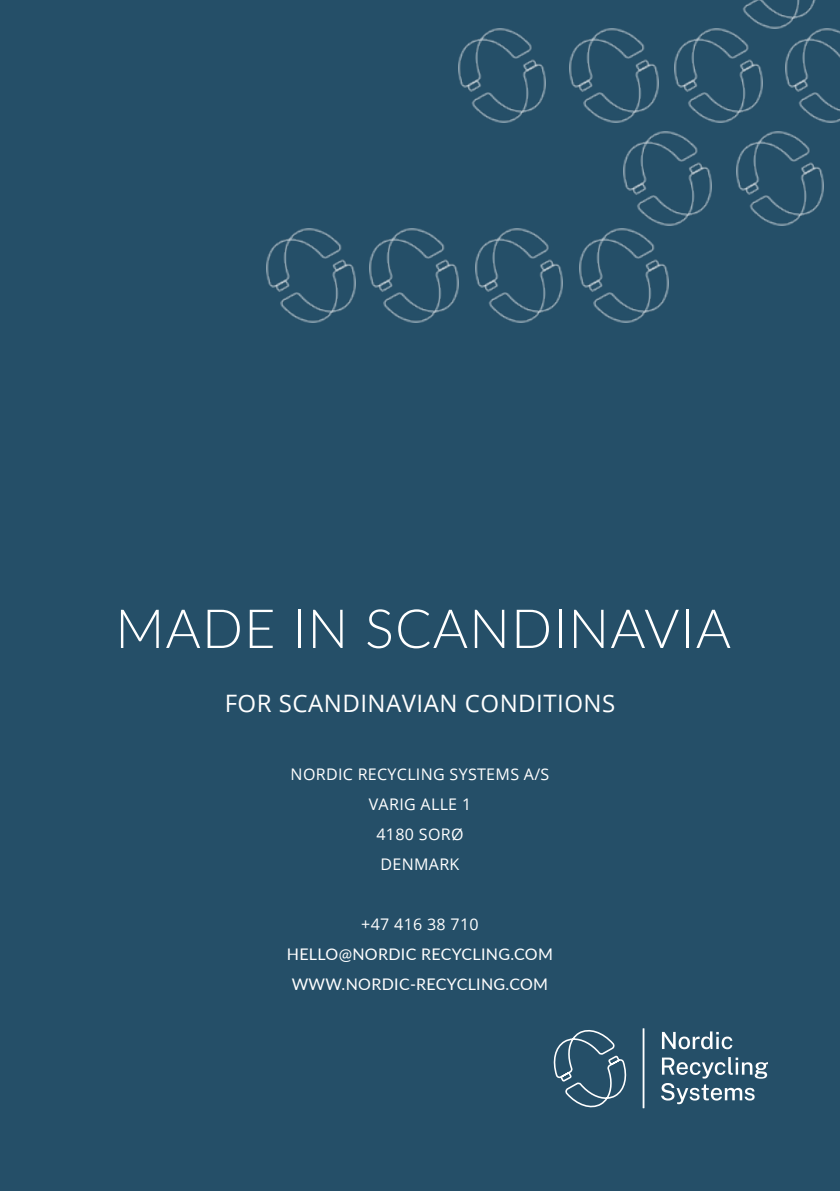
<style>
.page{position:relative;width:840px;height:1191px;background:#fff}
.page>*{position:absolute;margin:0;border:0;box-sizing:border-box;transform-origin:0 0}
.t1{font:300 54px "Lato";letter-spacing:.02em;color:#fff}
.t2{font:24px "Open Sans";letter-spacing:.02em;color:#fff}
.t3{font:16px/30px "Open Sans";letter-spacing:.02em;color:#fff;text-align:center}
.t4{font:16px/30px "Lato";letter-spacing:.02em;color:#fff;text-align:center}
</style>
<div class="page">
<div style="left:0;top:0;width:839px;height:1191px;background:#254f68"></div>
<svg style="left:661px;top:1031px;width:71px;height:18px"></svg>
<svg style="left:661px;top:1057px;width:106px;height:47px"></svg>
<svg style="left:553px;top:1030px;width:74px;height:78px"></svg>
<hr style="left:642px;top:1028px;width:2px;height:80px;background:#fff">
<img style="left:623px;top:131px;width:88px;height:94px">
<img style="left:736px;top:131px;width:86px;height:94px">
<img style="left:369px;top:228px;width:89px;height:94px">
<img style="left:475px;top:228px;width:87px;height:94px">
<img style="left:579px;top:228px;width:89px;height:94px">
<img style="left:569px;top:28px;width:88px;height:95px">
<img style="left:674px;top:28px;width:88px;height:95px">
<img style="left:785px;top:28px;width:54px;height:95px">
<img style="left:742px;top:0;width:73px;height:28px">
<img style="left:458px;top:28px;width:86px;height:95px">
<img style="left:266px;top:228px;width:89px;height:94px">
<h1 class="t1" style="left:115px;top:598px;width:617px">MADE IN SCANDINAVIA</h1>
<h2 class="t2" style="left:224px;top:693px;width:392px">FOR SCANDINAVIAN CONDITIONS</h2>
<p class="t3" style="left:290px;top:761px;width:260px">NORDIC RECYCLING SYSTEMS A/S<br>VARIG ALLE 1<br>4180 SORØ<br>DENMARK</p>
<p class="t3" style="left:361px;top:911px;width:119px">+47 416 38 710</p>
<p class="t4" style="left:287px;top:938px;width:267px">HELLO@NORDIC RECYCLING.COM<br>WWW.NORDIC-RECYCLING.COM</p>
</div>
